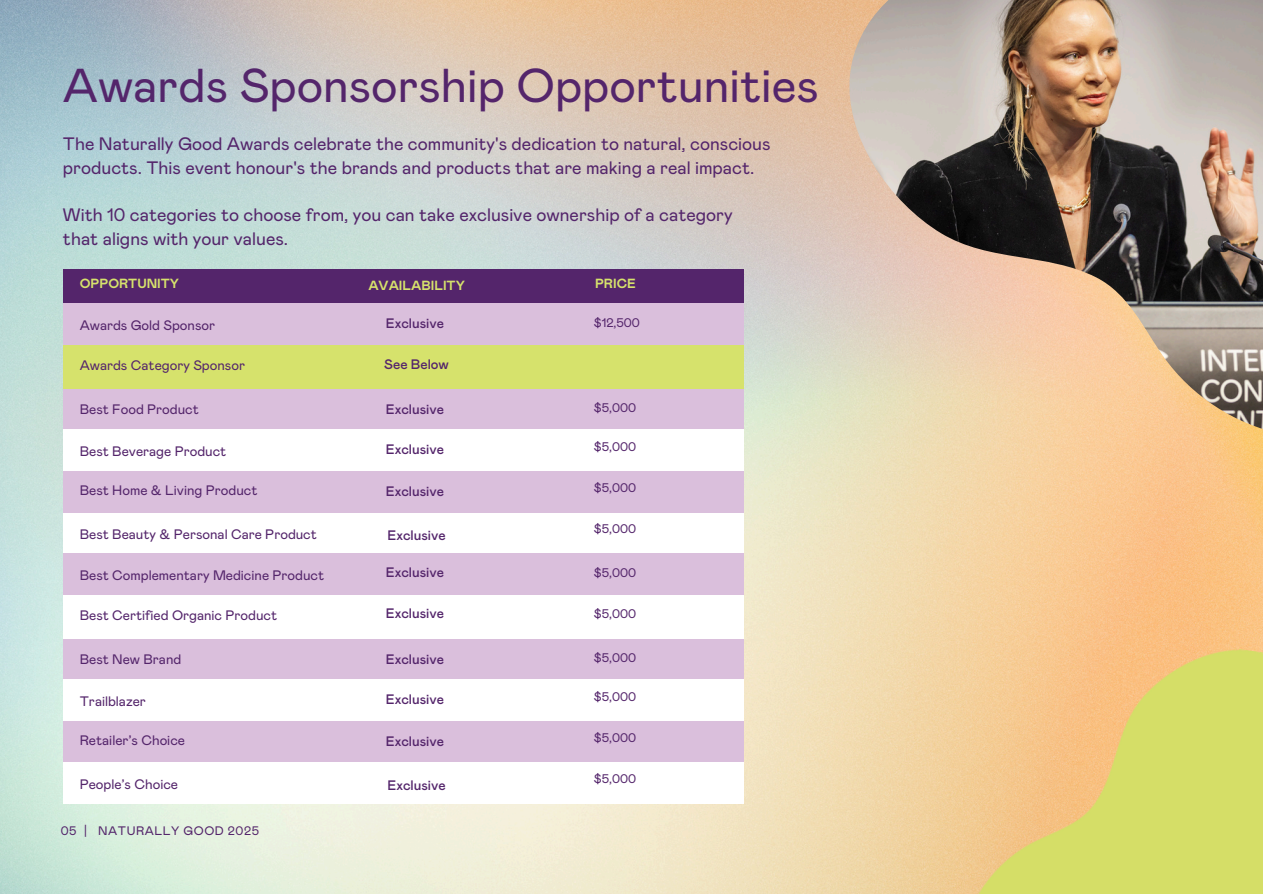
<style>
.page{position:relative;width:1263px;height:894px;background:#fff}
.page>*{position:absolute;margin:0;border:0;box-sizing:border-box;transform-origin:0 0}
.t1{font:47.4px "Mabry Pro";color:#54256b}
.t2{font:18px/23.7px "Mabry Pro";color:#54256b}
.t3{font:13.65px "Mabry Pro";color:#54256b}
.t4{font:500 13.65px "Mabry Pro";color:#54256b}
.t5{font:700 13.2px "Mabry Pro";color:#d6e26c}
.t6{font:12.45px "Mabry Pro";color:#54256b}
.t7{font:12.3px "Mabry Pro";letter-spacing:.045em;color:#54256b}
</style>
<div class="page">
<img style="left:0;top:0;width:1263px;height:893px">
<div style="left:63px;top:388px;width:680px;height:42px;background:#dabfdc"></div>
<div style="left:63px;top:429px;width:680px;height:42px;background:#fff"></div>
<div style="left:63px;top:471px;width:680px;height:41px;background:#dabfdc"></div>
<div style="left:63px;top:269px;width:681px;height:36px;background:#54256b"></div>
<div style="left:63px;top:343px;width:681px;height:45px;background:#d6e26c"></div>
<div style="left:63px;top:303px;width:680px;height:42px;background:#dabfdc"></div>
<div style="left:63px;top:512px;width:680px;height:42px;background:#fff"></div>
<img style="left:849px;top:0;width:414px;height:437px">
<img style="left:952px;top:616px;width:311px;height:277px">
<div style="left:63px;top:638px;width:680px;height:42px;background:#dabfdc"></div>
<div style="left:63px;top:678px;width:680px;height:42px;background:#fff"></div>
<div style="left:63px;top:720px;width:680px;height:42px;background:#dabfdc"></div>
<div style="left:63px;top:593px;width:681px;height:45px;background:#fff"></div>
<div style="left:63px;top:553px;width:680px;height:41px;background:#dabfdc"></div>
<div style="left:63px;top:762px;width:680px;height:42px;background:#fff"></div>
<h2 class="t1" style="left:63px;top:65px;width:757px">Awards Sponsorship Opportunities</h2>
<h5 class="t2" style="left:63px;top:133px;width:709px">The Naturally Good Awards celebrate the community's dedication to natural, conscious products. This event honour's the brands and products that are making a real impact.</h5>
<h4 class="t2" style="left:63px;top:204px;width:671px">With 10 categories to choose from, you can take exclusive ownership of a category that aligns with your values.</h4>
<h3 class="t5" style="left:80px;top:277px;width:101px">OPPORTUNITY</h3>
<h3 class="t5" style="left:368px;top:280px;width:98px">AVAILABILITY</h3>
<h3 class="t5" style="left:595px;top:277px;width:42px">PRICE</h3>
<h4 class="t3" style="left:80px;top:319px;width:137px">Awards Gold Sponsor</h4>
<h5 class="t3" style="left:80px;top:359px;width:167px">Awards Category Sponsor</h5>
<h5 class="t3" style="left:80px;top:403px;width:121px">Best Food Product</h5>
<h4 class="t3" style="left:80px;top:445px;width:148px">Best Beverage Product</h4>
<h5 class="t3" style="left:80px;top:484px;width:179px">Best Home &amp; Living Product</h5>
<h5 class="t3" style="left:80px;top:528px;width:239px">Best Beauty &amp; Personal Care Product</h5>
<h4 class="t3" style="left:80px;top:568px;width:246px">Best Complementary Medicine Product</h4>
<h5 class="t3" style="left:80px;top:608px;width:199px">Best Certified Organic Product</h5>
<h5 class="t3" style="left:80px;top:653px;width:103px">Best New Brand</h5>
<h4 class="t3" style="left:80px;top:695px;width:68px">Trailblazer</h4>
<h5 class="t3" style="left:80px;top:734px;width:107px">Retailer’s Choice</h5>
<h4 class="t3" style="left:80px;top:777px;width:100px">People’s Choice</h4>
<h5 class="t7" style="left:61px;top:825px;width:200px">05 | NATURALLY GOOD 2025</h5>
<h5 class="t4" style="left:386px;top:316px;width:60px">Exclusive</h5>
<h4 class="t4" style="left:384px;top:357px;width:66px">See Below</h4>
<h5 class="t4" style="left:386px;top:403px;width:60px">Exclusive</h5>
<h4 class="t4" style="left:386px;top:443px;width:60px">Exclusive</h4>
<h5 class="t4" style="left:386px;top:485px;width:60px">Exclusive</h5>
<h5 class="t4" style="left:388px;top:528px;width:60px">Exclusive</h5>
<p class="t4" style="left:386px;top:566px;width:60px">Exclusive</p>
<p class="t4" style="left:386px;top:607px;width:60px">Exclusive</p>
<h5 class="t4" style="left:386px;top:652px;width:60px">Exclusive</h5>
<h4 class="t4" style="left:386px;top:693px;width:60px">Exclusive</h4>
<h5 class="t4" style="left:386px;top:734px;width:60px">Exclusive</h5>
<p class="t4" style="left:388px;top:778px;width:60px">Exclusive</p>
<h4 class="t6" style="left:594px;top:317px;width:48px">$12,500</h4>
<h5 class="t6" style="left:594px;top:402px;width:44px">$5,000</h5>
<h4 class="t6" style="left:594px;top:441px;width:44px">$5,000</h4>
<h5 class="t6" style="left:594px;top:482px;width:44px">$5,000</h5>
<h5 class="t6" style="left:594px;top:523px;width:44px">$5,000</h5>
<h5 class="t6" style="left:594px;top:567px;width:44px">$5,000</h5>
<h5 class="t6" style="left:594px;top:608px;width:44px">$5,000</h5>
<h5 class="t6" style="left:594px;top:652px;width:44px">$5,000</h5>
<h4 class="t6" style="left:594px;top:690px;width:44px">$5,000</h4>
<h5 class="t6" style="left:594px;top:732px;width:44px">$5,000</h5>
<h5 class="t6" style="left:594px;top:772px;width:44px">$5,000</h5>
</div>
